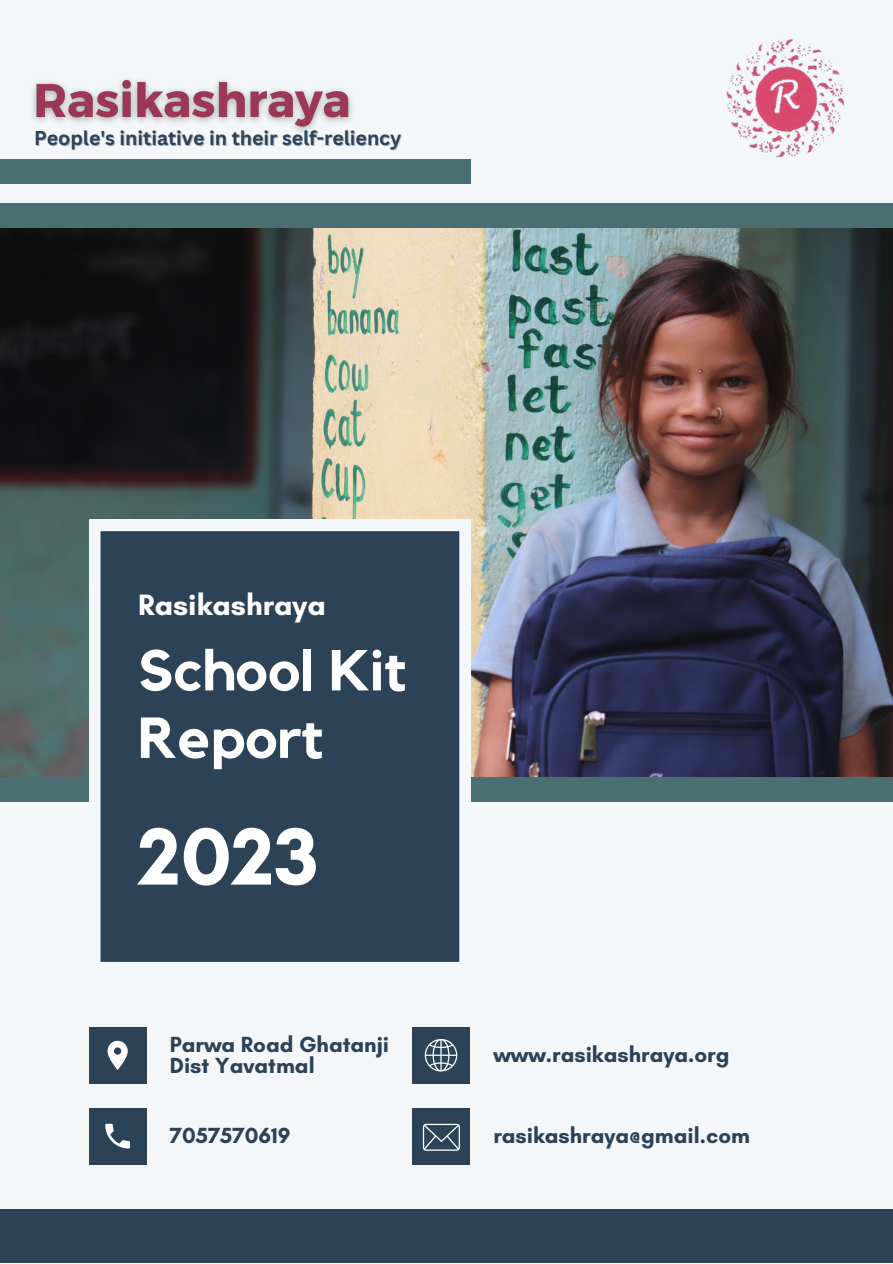
<style>
.page{position:relative;width:893px;height:1264px;background:#fff}
.page>*{position:absolute;margin:0;border:0;box-sizing:border-box;transform-origin:0 0}
.t1{font:700 82.5px "Glacial Indifference";color:#fff}
.t2{font:700 57px/67.5px "Kollektif";color:#fff}
.t3{font:700 30px "Glacial Indifference";color:#fff}
.t4{font:700 22.35px/21.3px "Glacial Indifference";color:#2b4257}
.t5{font:700 19.5px "Canva Sans";color:#2b4257}
</style>
<div class="page">
<div style="left:0;top:0;width:892px;height:1262px;background:#f3f7fa"></div>
<img style="left:0;top:228px;width:892px;height:548px">
<div style="left:0;top:776px;width:892px;height:25px;background:#4a6f73"></div>
<div style="left:0;top:1208px;width:892px;height:54px;background:#2b4257"></div>
<svg style="left:89px;top:520px;width:381px;height:442px"></svg>
<div style="left:0;top:203px;width:892px;height:25px;background:#4a6f73"></div>
<div style="left:89px;top:1026px;width:57px;height:57px;background:#2b4257"></div>
<svg style="left:107px;top:1040px;width:21px;height:30px"></svg>
<div style="left:89px;top:1107px;width:57px;height:57px;background:#2b4257"></div>
<svg style="left:105px;top:1123px;width:25px;height:25px"></svg>
<div style="left:413px;top:1107px;width:57px;height:57px;background:#2b4257"></div>
<div style="left:413px;top:1026px;width:57px;height:57px;background:#2b4257"></div>
<svg style="left:424px;top:1039px;width:34px;height:33px"></svg>
<svg style="left:423px;top:1123px;width:37px;height:27px"></svg>
<div style="left:0;top:159px;width:470px;height:25px;background:#4a6f73"></div>
<img style="left:726px;top:39px;width:119px;height:119px">
<img style="left:33px;top:79px;width:319px;height:53px">
<p class="t5" style="left:34px;top:124px;width:369px">People's initiative in their self-reliency</p>
<p class="t3" style="left:138px;top:586px;width:189px">Rasikashraya</p>
<p class="t2" style="left:138px;top:639px;width:269px">School Kit<br>Report</p>
<p class="t1" style="left:138px;top:806px;width:182px">2023</p>
<p class="t4" style="left:170px;top:1033px;width:221px">Parwa Road Ghatanji<br>Dist Yavatmal</p>
<p class="t4" style="left:493px;top:1043px;width:237px">www.rasikashraya.org</p>
<p class="t4" style="left:170px;top:1124px;width:122px">7057570619</p>
<p class="t4" style="left:493px;top:1124px;width:258px">rasikashraya@gmail.com</p>
</div>
